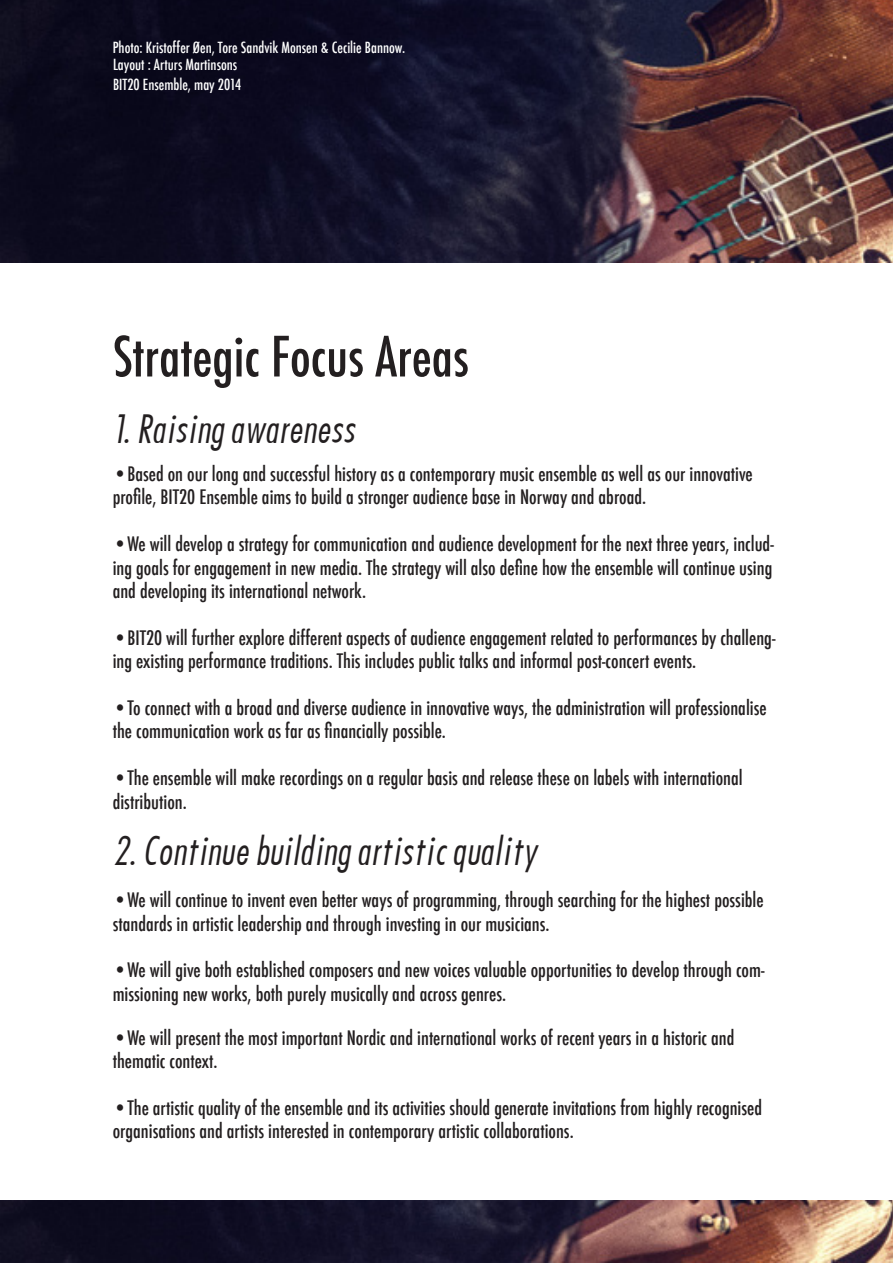
<style>
.page{position:relative;width:893px;height:1263px;background:#fff}
.page>*{position:absolute;margin:0;border:0;box-sizing:border-box;transform-origin:0 0}
.overskrift{font:500 condensed 54px "Futura";color:#231f20}
.undertkst{font:italic 500 36px "Futura Cond";color:#231f20}
.brødtkst{font:500 condensed 19.5px/23.4px "Futura";color:#231f20}
.brødtkst-2{font:500 condensed 15px "Futura";color:#fff}
</style>
<div class="page">
<img style="left:0;top:0;width:893px;height:262px">
<img style="left:0;top:1200px;width:893px;height:63px">
<p class="brødtkst-2" style="left:113px;top:38px;width:294px">Photo: Kristoffer Øen, Tore Sandvik Monsen &amp; Cecilie Bannow.</p>
<p class="brødtkst-2" style="left:113px;top:55px;width:126px">Layout : Arturs Martinsons</p>
<p class="brødtkst-2" style="left:113px;top:75px;width:130px">BIT20 Ensemble, may 2014</p>
<p class="overskrift" style="left:113px;top:322px;width:358px">Strategic Focus Areas</p>
<p class="undertkst" style="left:113px;top:406px;width:244px">1. Raising awareness</p>
<p class="brødtkst" style="left:113px;top:462px;width:641px">•Based on our long and successful history as a contemporary music ensemble as well as our innovative profile, BIT20 Ensemble aims to build a stronger audience base in Norway and abroad.</p>
<p class="brødtkst" style="left:113px;top:532px;width:663px;text-align:justify">•We will develop a strategy for communication and audience development for the next three years, includ&shy;ing goals for engagement in new media. The strategy will also define how the ensemble will continue using and developing its international network.</p>
<p class="brødtkst" style="left:113px;top:626px;width:664px">•BIT20 will further explore different aspects of audience engagement related to performances by challeng&shy;ing existing performance traditions. This includes public talks and informal post-concert events.</p>
<p class="brødtkst" style="left:113px;top:696px;width:655px">•To connect with a broad and diverse audience in innovative ways, the administration will professionalise the communication work as far as financially possible.</p>
<p class="brødtkst" style="left:113px;top:766px;width:632px">•The ensemble will make recordings on a regular basis and release these on labels with international distribution.</p>
<p class="undertkst" style="left:113px;top:827px;width:426px">2. Continue building artistic quality</p>
<p class="brødtkst" style="left:113px;top:888px;width:652px">•We will continue to invent even better ways of programming, through searching for the highest possible standards in artistic leadership and through investing in our musicians.</p>
<p class="brødtkst" style="left:113px;top:958px;width:653px">•We will give both established composers and new voices valuable opportunities to develop through com&shy;missioning new works, both purely musically and across genres.</p>
<p class="brødtkst" style="left:113px;top:1026px;width:623px">•We will present the most important Nordic and international works of recent years in a historic and thematic context.</p>
<p class="brødtkst" style="left:113px;top:1096px;width:651px">•The artistic quality of the ensemble and its activities should generate invitations from highly recognised organisations and artists interested in contemporary artistic collaborations.</p>
</div>
